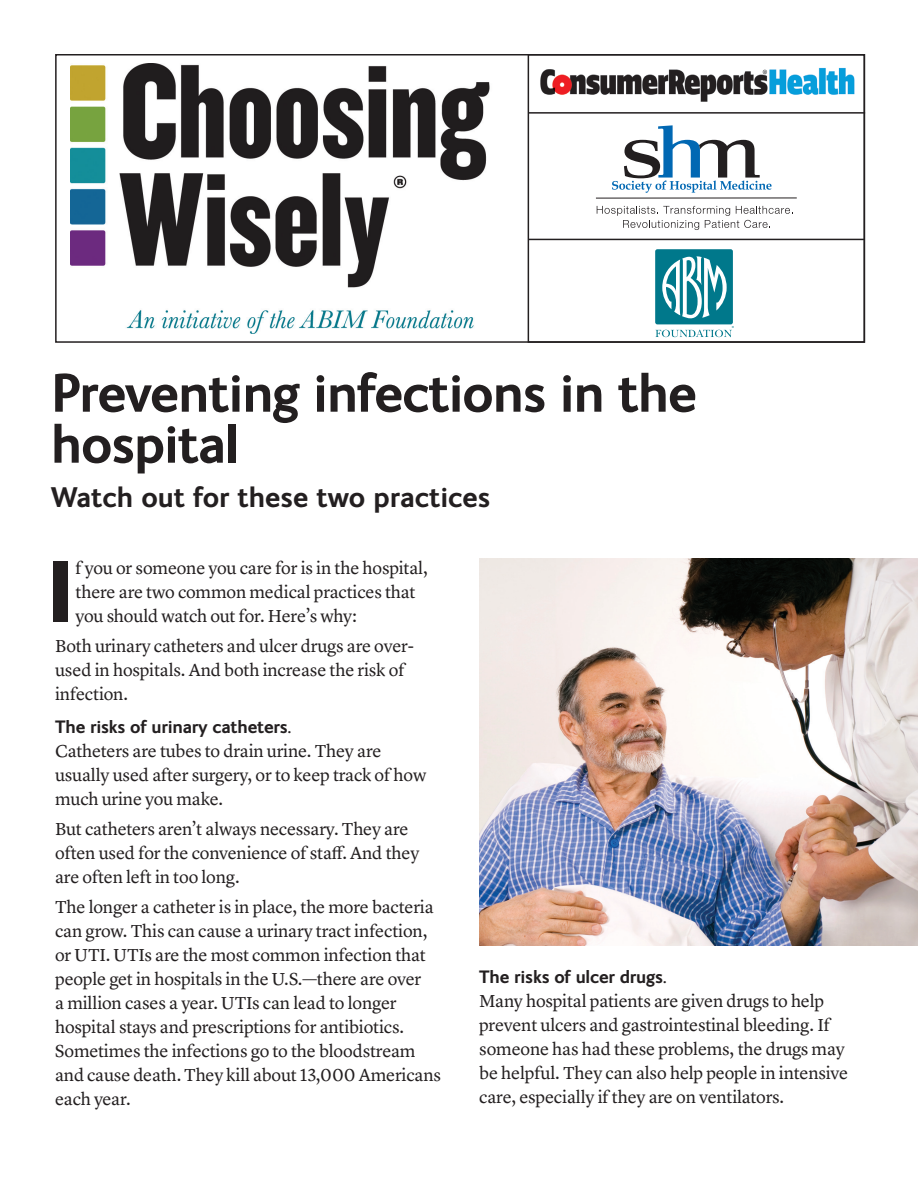
<style>
.page{position:relative;width:918px;height:1188px;background:#fff}
.page>*{position:absolute;margin:0;border:0;box-sizing:border-box;transform-origin:0 0}
.t1{font:extra-condensed 85.05px "Helvetica";color:#231f20}
._12_16_Lyon{font:700 54px "FS Ingrid";letter-spacing:-.02em;color:#231f20}
._19_SubHd{font:700 28.5px "FS Ingrid";color:#231f20}
.BODYBULLETS{font:18px/24px "Lyon Text";letter-spacing:-.01em;color:#231f20}
._12Body_Subhd{font:700 18px "FS Ingrid";letter-spacing:-.01em;color:#231f20}
.t2{font:600 5.85px "New Baskerville";color:#00788b}
</style>
<div class="page">
<img style="left:479px;top:559px;width:439px;height:386px">
<img style="left:540px;top:67px;width:315px;height:35px">
<img style="left:71px;top:63px;width:419px;height:271px">
<div style="left:528px;top:54px;width:337px;height:289px;border:2px solid #231f20"></div>
<hr style="left:529px;top:112px;width:336px;height:2px;background:#231f20">
<hr style="left:529px;top:239px;width:336px;height:1px;background:#231f20">
<div style="left:655px;top:249px;width:78px;height:75px;background:#00788b;border-radius:2px"></div>
<svg style="left:662px;top:256px;width:65px;height:62px"></svg>
<svg style="left:655px;top:330px;width:77px;height:7px"></svg>
<hr style="left:596px;top:198px;width:201px;height:1px;background:#231f20">
<svg style="left:612px;top:125px;width:160px;height:68px"></svg>
<svg style="left:597px;top:206px;width:196px;height:24px"></svg>
<p class="_12_16_Lyon" style="left:51px;top:357px;width:648px">Preventing infections in the</p>
<p class="_12_16_Lyon" style="left:51px;top:408px;width:190px">hospital</p>
<p class="_19_SubHd" style="left:51px;top:478px;width:441px">Watch out for these two practices</p>
<p class="t2" style="left:732px;top:325px;width:4px">®</p>
<p class="BODYBULLETS" style="left:76px;top:554px;width:354px">f you or someone you care for is in the hospital, there are two common medical practices that</p>
<p class="BODYBULLETS" style="left:76px;top:602px;width:283px">you should watch out for. Here’s why:</p>
<p class="BODYBULLETS" style="left:55px;top:632px;width:360px">Both urinary catheters and ulcer drugs are over-</p>
<p class="BODYBULLETS" style="left:55px;top:656px;width:351px">used in hospitals. And both increase the risk of infection.</p>
<p class="_12Body_Subhd" style="left:55px;top:715px;width:238px">The risks of urinary catheters.</p>
<p class="BODYBULLETS" style="left:55px;top:737px;width:328px">Catheters are tubes to drain urine. They are</p>
<p class="BODYBULLETS" style="left:55px;top:761px;width:373px">usually used after surgery, or to keep track of how much urine you make.</p>
<p class="BODYBULLETS" style="left:55px;top:815px;width:355px">But catheters aren’t always necessary. They are</p>
<p class="BODYBULLETS" style="left:55px;top:839px;width:366px">often used for the convenience of staff. And they</p>
<p class="BODYBULLETS" style="left:55px;top:863px;width:186px">are often left in too long.</p>
<p class="BODYBULLETS" style="left:55px;top:893px;width:380px">The longer a catheter is in place, the more bacteria can grow. This can cause a urinary tract infection, or UTI. UTIs are the most common infection that people get in hospitals in the U.S.—there are over</p>
<p class="BODYBULLETS" style="left:55px;top:989px;width:343px">a million cases a year. UTIs can lead to longer</p>
<p class="BODYBULLETS" style="left:55px;top:1013px;width:362px">hospital stays and prescriptions for antibiotics.<br>Sometimes the infections go to the bloodstream</p>
<p class="BODYBULLETS" style="left:55px;top:1061px;width:387px">and cause death. They kill about 13,000 Americans each year.</p>
<p class="t1" style="left:52px;top:537px;width:19px">I</p>
<p class="_12Body_Subhd" style="left:479px;top:965px;width:189px">The risks of ulcer drugs.</p>
<p class="BODYBULLETS" style="left:479px;top:987px;width:346px">Many hospital patients are given drugs to help</p>
<p class="BODYBULLETS" style="left:479px;top:1011px;width:367px">prevent ulcers and gastrointestinal bleeding. If someone has had these problems, the drugs may</p>
<p class="BODYBULLETS" style="left:479px;top:1059px;width:370px">be helpful. They can also help people in intensive care, especially if they are on ventilators.</p>
</div>
